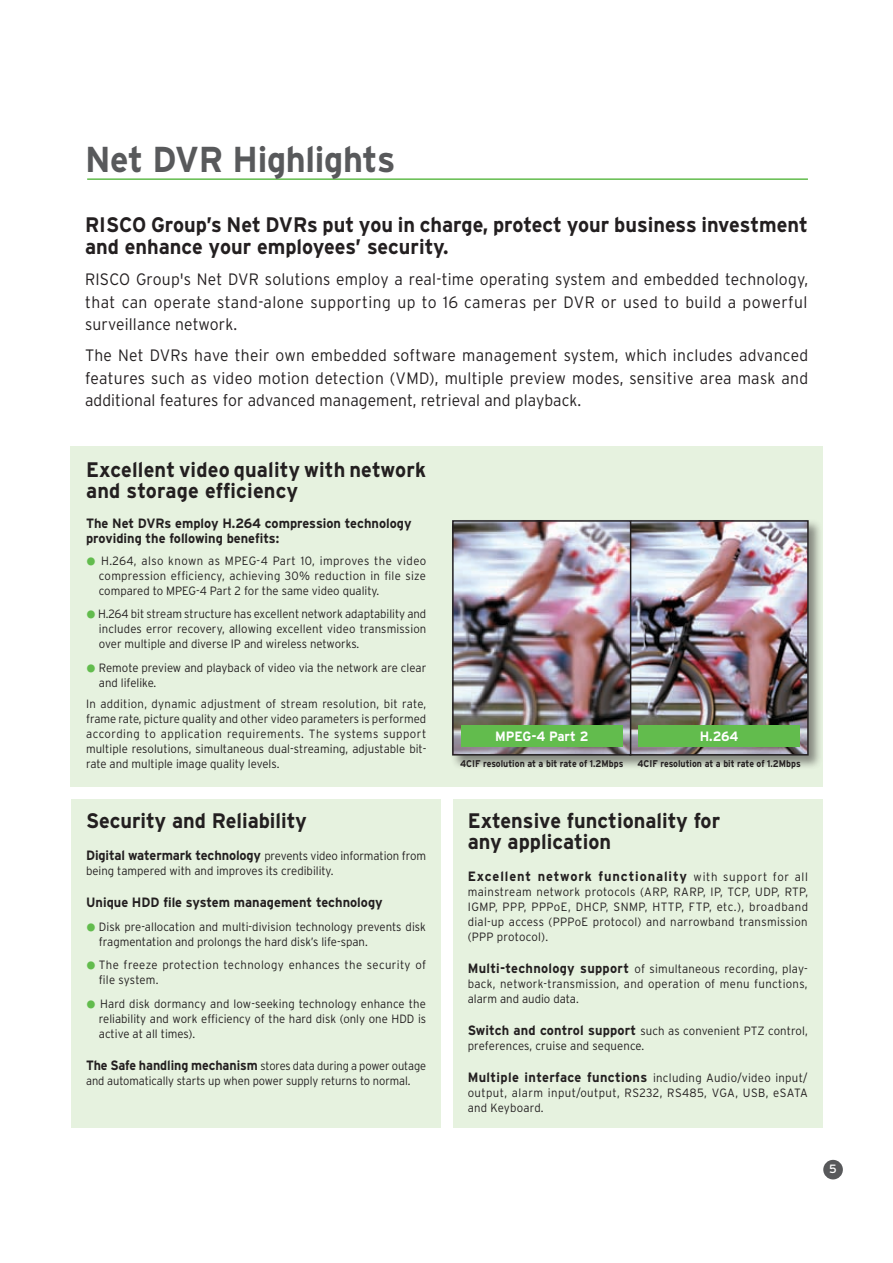
<style>
.page{position:relative;width:893px;height:1263px;background:#fff}
.page>*{position:absolute;margin:0;border:0;box-sizing:border-box;transform-origin:0 0}
.t1{font:700 36px "Interstate";letter-spacing:-.01em;color:#58595b;scale:.95 1}
.t2{font:700 21px/21px "Interstate";color:#231f20;scale:.95 1}
.t3{font:300 16.5px/22.5px "Interstate";letter-spacing:.005em;color:#231f20;text-align:justify;scale:.95 1}
.t4{font:700 13.5px/15px "Interstate";color:#231f20;scale:.95 1}
.t5{font:700 13.5px "Interstate";letter-spacing:.025em;color:#231f20;scale:.95 1}
.t6{font:700 13.5px "Interstate";letter-spacing:.07em;color:#231f20;scale:.95 1}
.t7{font:700 13.5px "Interstate";color:#fff;scale:.95 1}
.t8{font:300 12px/15px "Interstate";color:#231f20;text-align:justify;scale:.95 1}
.t9{font:300 12px/15px "Interstate";letter-spacing:.035em;color:#231f20;scale:.95 1}
.t10{font:300 12px/15px "Interstate";color:#231f20;scale:.93 1}
.t11{font:12px "Interstate";color:#fff}
.t12{font:700 9.75px "Interstate";color:#231f20;scale:.9 1}
.s1{color:#62bc4d}
.s2{font-weight:700;font-size:13.5px}
.s3{font-weight:300;font-size:12px}
</style>
<div class="page">
<hr style="left:87px;top:178px;width:721px;height:2px;background:#62bc4d">
<div style="left:453px;top:799px;width:370px;height:329px;background:#e6f2df"></div>
<div style="left:71px;top:799px;width:370px;height:329px;background:#e6f2df"></div>
<div style="left:71px;top:446px;width:752px;height:341px;background:#e6f2df"></div>
<div style="left:450px;top:518px;width:379px;height:258px;background:#231f20;opacity:.5"></div>
<img style="left:455px;top:523px;width:351px;height:229px">
<div style="left:629px;top:520px;width:180px;height:235px;border:2px solid #231f20"></div>
<div style="left:452px;top:520px;width:179px;height:235px;border:2px solid #231f20"></div>
<div style="left:461px;top:725px;width:161px;height:21px;background:#62bc4d"></div>
<div style="left:638px;top:725px;width:162px;height:21px;background:#62bc4d"></div>
<div style="left:823px;top:1160px;width:20px;height:19px;background:#58595b;border-radius:50%"></div>
<h1 class="t1" style="left:85px;top:139px;width:328px">Net DVR Highlights</h1>
<h2 class="t2" style="left:85px;top:213px;width:762px;line-height:22.5px">RISCO Group’s Net DVRs put you in charge, protect your business investment and enhance your employees’ security.</h2>
<h3 class="t3" style="left:85px;top:268px;width:763px">RISCO Group's Net DVR solutions employ a real-time operating system and embedded technology, that can operate stand-alone supporting up to 16 cameras per DVR or used to build a powerful surveillance network.</h3>
<p class="t3" style="left:85px;top:344px;width:763px">The Net DVRs have their own embedded software management system, which includes advanced features such as video motion detection (VMD), multiple preview modes, sensitive area mask and additional features for advanced management, retrieval and playback.</p>
<h2 class="t2" style="left:86px;top:459px;width:360px">Excellent video quality with network and storage efficiency</h2>
<p class="t4" style="left:86px;top:516px;width:344px">The Net DVRs employ H.264 compression technology providing the following benefits:</p>
<p class="t8" style="left:99px;top:553px;width:346px;text-indent:-13px"><span class="s1">•</span> H.264, also known as MPEG-4 Part 10, improves the video compression efficiency, achieving 30% reduction in file size compared to MPEG-4 Part 2 for the same video quality.</p>
<p class="t8" style="left:99px;top:606px;width:346px;text-indent:-13px"><span class="s1">•</span> H.264 bit stream structure has excellent network adaptability and includes error recovery, allowing excellent video transmission over multiple and diverse IP and wireless networks.</p>
<p class="t8" style="left:99px;top:660px;width:346px;text-indent:-13px"><span class="s1">•</span> Remote preview and playback of video via the network are clear and lifelike.</p>
<p class="t8" style="left:86px;top:696px;width:360px">In addition, dynamic adjustment of stream resolution, bit rate, frame rate, picture quality and other video parameters is performed according to application requirements. The systems support multiple resolutions, simultaneous dual-streaming, adjustable bit&shy;rate and multiple image quality levels.</p>
<h2 class="t2" style="left:86px;top:810px;width:234px">Security and Reliability</h2>
<p class="t8" style="left:86px;top:848px;width:360px"><span class="s2">Digital watermark technology</span> prevents video information from being tampered with and improves its credibility.</p>
<p class="t4" style="left:86px;top:895px;width:314px">Unique HDD file system management technology</p>
<p class="t8" style="left:99px;top:919px;width:346px;text-indent:-13px"><span class="s1">•</span> Disk pre-allocation and multi-division technology prevents disk fragmentation and prolongs the hard disk’s life-span.</p>
<p class="t9" style="left:99px;top:957px;width:346px;text-indent:-13px"><span class="s1">•</span> The freeze protection technology enhances the security of file system.</p>
<p class="t8" style="left:99px;top:996px;width:346px;text-indent:-13px"><span class="s1">•</span> Hard disk dormancy and low-seeking technology enhance the reliability and work efficiency of the hard disk (only one HDD is active at all times).</p>
<p class="t10" style="left:86px;top:1058px;width:367px"><span class="s2">The Safe handling mechanism</span> stores data during a power outage and automatically starts up when power supply returns to normal.</p>
<p class="t7" style="left:495px;top:729px;width:100px">MPEG-4 Part 2</p>
<p class="t7" style="left:700px;top:729px;width:42px">H.264</p>
<p class="t12" style="left:460px;top:758px;width:183px">4CIF resolution at a bit rate of 1.2Mbps</p>
<p class="t12" style="left:637px;top:758px;width:183px">4CIF resolution at a bit rate of 1.2Mbps</p>
<h2 class="t2" style="left:468px;top:810px;width:267px">Extensive functionality for any application</h2>
<p class="t6" style="left:468px;top:869px;width:360px">Excellent network functionality <span class="s3">with support for all</span></p>
<p class="t8" style="left:468px;top:884px;width:360px">mainstream network protocols (ARP, RARP, IP, TCP, UDP, RTP, IGMP, PPP, PPPoE, DHCP, SNMP, HTTP, FTP, etc.), broadband dial-up access (PPPoE protocol) and narrowband transmission (PPP protocol).</p>
<p class="t8" style="left:468px;top:961px;width:359px"><span class="s2">Multi-technology support</span> of simultaneous recording, play&shy;back, network-transmission, and operation of menu functions, alarm and audio data.</p>
<p class="t8" style="left:468px;top:1023px;width:360px"><span class="s2">Switch and control support</span> such as convenient PTZ control, preferences, cruise and sequence.</p>
<p class="t5" style="left:468px;top:1070px;width:359px">Multiple interface functions <span class="s3">including Audio/video input/</span></p>
<p class="t9" style="left:468px;top:1085px;width:360px">output, alarm input/output, RS232, RS485, VGA, USB, eSATA and Keyboard.</p>
<p class="t11" style="left:829px;top:1162px;width:9px">5</p>
</div>
